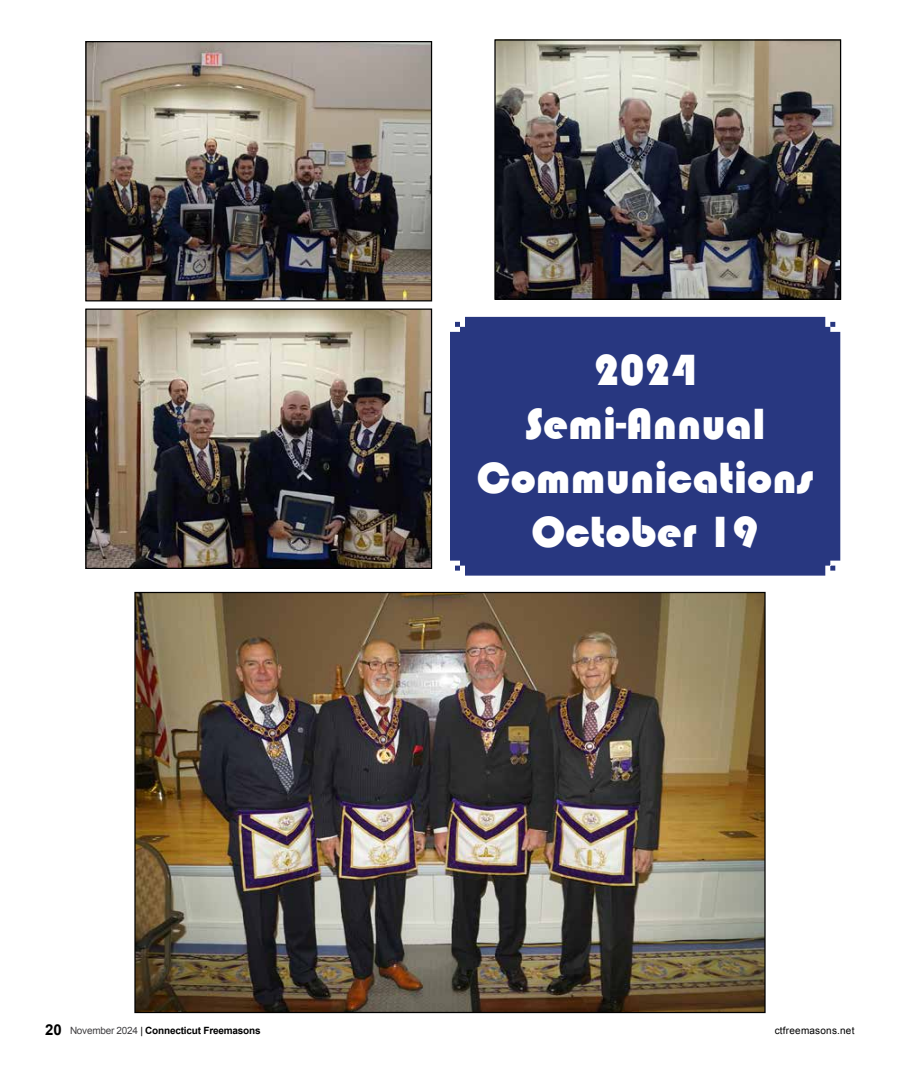
<style>
.page{position:relative;width:900px;height:1080px;background:#fff}
.page>*{position:absolute;margin:0;border:0;box-sizing:border-box;transform-origin:0 0}
.t1{font:45px/54px "Bauhaus 93";color:#fff;text-align:center}
.t2{font:700 10px "Arial";letter-spacing:-.02em;color:#000}
.t3{font:10px "Arial";letter-spacing:.02em;color:#000}
.s1{font-size:15px}
.s2{font-weight:400;color:#414042}
.s3{font-weight:400}
</style>
<div class="page">
<img style="left:136px;top:594px;width:628px;height:417px">
<img style="left:496px;top:41px;width:343px;height:257px">
<div style="left:494px;top:39px;width:347px;height:261px;border:1px solid #000"></div>
<img style="left:87px;top:311px;width:343px;height:256px">
<div style="left:85px;top:309px;width:347px;height:260px;border:1px solid #000"></div>
<img style="left:87px;top:43px;width:343px;height:256px">
<div style="left:85px;top:41px;width:347px;height:260px;border:1px solid #000"></div>
<div style="left:450px;top:317px;width:390px;height:259px;background:#283780"></div>
<p class="t1" style="left:477px;top:344px;width:338px">2024<br>Semi-Annual<br>Communications<br>October 19</p>
<p class="t2" style="left:45px;top:1024px;width:217px"><span class="s1">20</span> <span class="s2">November 2024</span> <span class="s3">|</span> Connecticut Freemasons</p>
<p class="t3" style="left:775px;top:1023px;width:81px">ctfreemasons.net</p>
</div>
